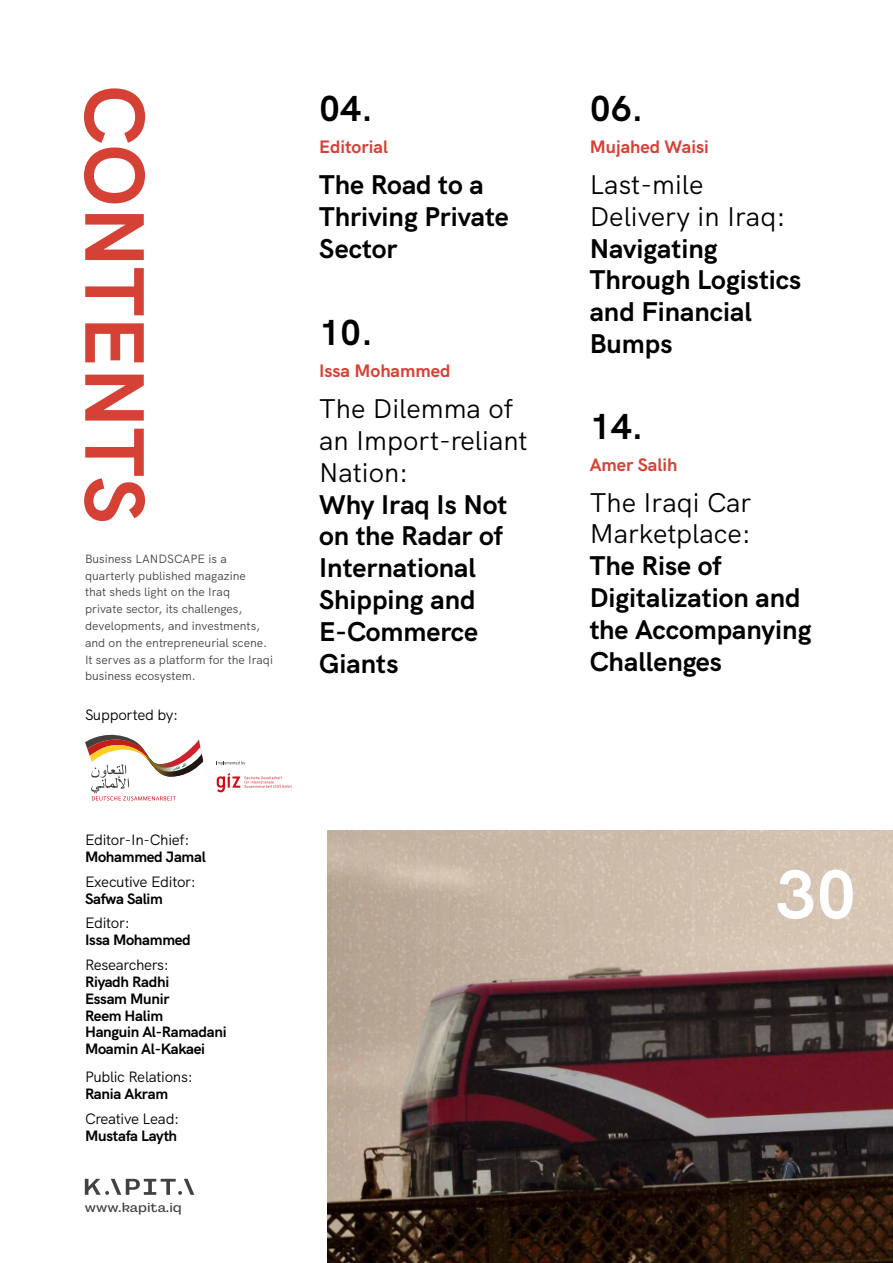
<style>
.page{position:relative;width:893px;height:1263px;background:#fff}
.page>*{position:absolute;margin:0;border:0;box-sizing:border-box;transform-origin:0 0}
.t1{font:700 84px "HK Grotesk";color:#d54134}
.t2{font:700 69px "HK Grotesk";color:#fff}
.t3{font:700 36px "HK Grotesk";color:#000}
.t4{font:700 27px/31.8px "HK Grotesk";color:#000}
.t5{font:27px/31.8px "HK Grotesk";color:#000}
.t6{font:700 18px "HK Grotesk";color:#d54134}
.t7{font:700 15px/16.8px "HK Grotesk";letter-spacing:-.02em;color:#000}
.t8{font:15px "HK Grotesk";letter-spacing:-.02em;color:#000}
.t9{font:13.35px "Campaign";color:#414042}
.t10{font:12px/16.8px "HK Grotesk";color:#414042}
</style>
<div class="page">
<img style="left:327px;top:830px;width:566px;height:433px">
<svg style="left:85px;top:1179px;width:109px;height:16px"></svg>
<svg style="left:217px;top:761px;width:28px;height:4px"></svg>
<svg style="left:217px;top:773px;width:74px;height:19px"></svg>
<svg style="left:85px;top:735px;width:118px;height:65px"></svg>
<h1 class="t1" style="left:180px;top:85px;width:440px;rotate:90deg">CONTENTS</h1>
<p class="t10" style="left:85px;top:549px;width:190px">Business LANDSCAPE is a quarterly published magazine<br>that sheds light on the Iraq<br>private sector, its challenges, developments, and investments, and on the entrepreneurial scene.<br>It serves as a platform for the Iraqi business ecosystem.</p>
<p class="t8" style="left:85px;top:703px;width:95px">Supported by:</p>
<p class="t8" style="left:85px;top:828px;width:106px">Editor-In-Chief:</p>
<p class="t7" style="left:85px;top:847px;width:122px">Mohammed Jamal</p>
<p class="t8" style="left:85px;top:870px;width:113px">Executive Editor:</p>
<p class="t7" style="left:85px;top:889px;width:79px">Safwa Salim</p>
<p class="t8" style="left:85px;top:911px;width:47px">Editor:</p>
<p class="t7" style="left:85px;top:930px;width:107px">Issa Mohammed</p>
<p class="t8" style="left:85px;top:953px;width:85px">Researchers:</p>
<p class="t7" style="left:85px;top:972px;width:143px">Riyadh Radhi<br>Essam Munir<br>Reem Halim<br>Hanguin Al-Ramadani<br>Moamin Al-Kakaei</p>
<p class="t8" style="left:85px;top:1065px;width:109px">Public Relations:</p>
<p class="t7" style="left:85px;top:1084px;width:85px">Rania Akram</p>
<p class="t8" style="left:85px;top:1107px;width:96px">Creative Lead:</p>
<p class="t7" style="left:85px;top:1126px;width:94px">Mustafa Layth</p>
<p class="t9" style="left:85px;top:1200px;width:99px">www.kapita.iq</p>
<h3 class="t3" style="left:319px;top:81px;width:55px">04.</h3>
<h3 class="t6" style="left:319px;top:133px;width:70px">Editorial</h3>
<h3 class="t4" style="left:319px;top:166px;width:191px">The Road to a<br>Thriving Private<br>Sector</h3>
<h3 class="t3" style="left:319px;top:305px;width:55px">10.</h3>
<h3 class="t6" style="left:319px;top:357px;width:133px">Issa Mohammed</h3>
<h3 class="t5" style="left:319px;top:390px;width:210px">The Dilemma of an Import-reliant<br>Nation:</h3>
<h3 class="t4" style="left:319px;top:486px;width:190px">Why Iraq Is Not on the Radar of<br>International<br>Shipping and<br>E-Commerce<br>Giants</h3>
<h3 class="t3" style="left:590px;top:81px;width:55px">06.</h3>
<h3 class="t6" style="left:590px;top:133px;width:121px">Mujahed Waisi</h3>
<h3 class="t5" style="left:590px;top:166px;width:197px">Last-mile<br>Delivery in Iraq:</h3>
<h3 class="t4" style="left:590px;top:230px;width:213px">Navigating<br>Through Logistics and Financial<br>Bumps</h3>
<h3 class="t3" style="left:590px;top:398px;width:55px">14.</h3>
<h3 class="t6" style="left:590px;top:450px;width:89px">Amer Salih</h3>
<h3 class="t5" style="left:590px;top:484px;width:163px">The Iraqi Car<br>Marketplace:</h3>
<h3 class="t4" style="left:590px;top:547px;width:223px">The Rise of<br>Digitalization and the Accompanying<br>Challenges</h3>
<h2 class="t2" style="left:776px;top:841px;width:82px">30</h2>
</div>
